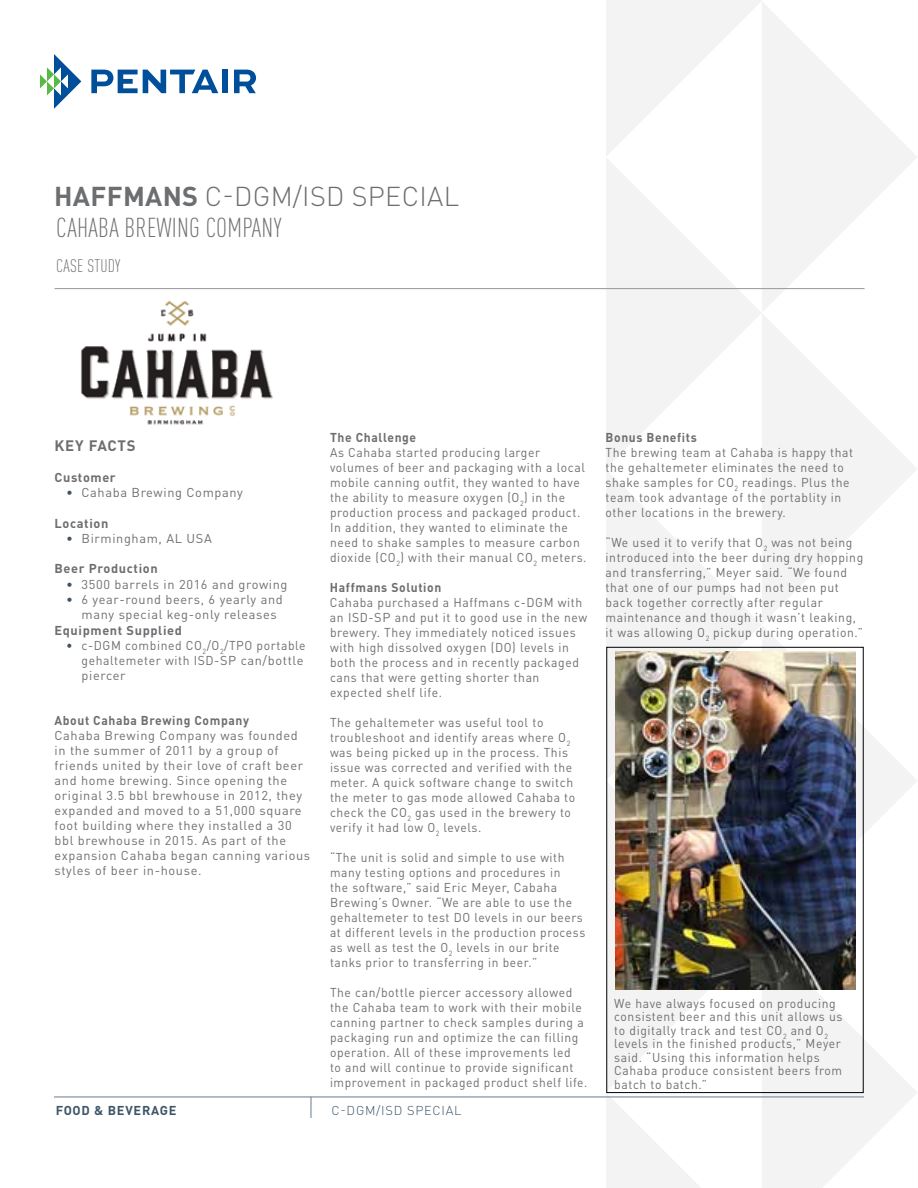
<style>
.page{position:relative;width:918px;height:1188px;background:#fff}
.page>*{position:absolute;margin:0;border:0;box-sizing:border-box;transform-origin:0 0}
.t1{font:300 condensed 27px/31.3px "DIN Pro";letter-spacing:.01em;color:#6d6e71}
.t2{font:300 condensed 18px "DIN Pro";letter-spacing:.01em;color:#6d6e71}
.t3{font:700 15px "DIN Pro";letter-spacing:.045em;color:#6d6e71}
.t4{font:12.75px/15px "DIN Pro";letter-spacing:.05em;color:#6d6e71;scale:.95 1}
.t5{font:12.75px/15px "DIN Pro";letter-spacing:.05em;color:#6d6e71}
.t6{font:12.75px/15px "DIN Pro";letter-spacing:.05em;color:#6d6e71;scale:.94 1}
.t7{font:700 12.75px "DIN Pro";letter-spacing:.05em;color:#6d6e71;scale:.95 1}
.t8{font:700 12.75px "DIN Pro";letter-spacing:.05em;color:#6d6e71}
.t9{font:300 12.75px "DIN Pro";letter-spacing:.06em;color:#3d5567}
.t10{font:700 12.75px "DIN Pro";letter-spacing:.06em;color:#3d5567}
.s1{font-weight:700;font-stretch:normal}
.s2{font-stretch:normal}
.s3{font-weight:700;color:#3d5567}
</style>
<div class="page">
<svg style="left:606px;top:0;width:311px;height:157px"></svg>
<svg style="left:762px;top:0;width:14px;height:1px"></svg>
<svg style="left:606px;top:157px;width:311px;height:312px"></svg>
<svg style="left:606px;top:469px;width:311px;height:312px"></svg>
<svg style="left:608px;top:781px;width:309px;height:407px"></svg>
<svg style="left:606px;top:1093px;width:108px;height:95px"></svg>
<hr style="left:54px;top:1097px;width:810px;height:1px;background:#697b8b">
<svg style="left:40px;top:54px;width:41px;height:55px"></svg>
<svg style="left:91px;top:70px;width:127px;height:23px"></svg>
<div style="left:222px;top:70px;width:6px;height:23px;background:#004f9a"></div>
<svg style="left:234px;top:70px;width:22px;height:23px"></svg>
<svg style="left:311px;top:1097px;width:1px;height:21px"></svg>
<hr style="left:55px;top:288px;width:810px;height:1px;background:#95979a">
<img style="left:615px;top:651px;width:241px;height:339px">
<img style="left:81px;top:300px;width:192px;height:125px">
<div style="left:606px;top:647px;width:258px;height:446px;border:1px solid #000"></div>
<h1 class="t1" style="left:54px;top:179px;width:407px"><span class="s1">HAFFMANS</span> <span class="s2">C-DGM/ISD SPECIAL<br></span>CAHABA BREWING COMPANY</h1>
<h2 class="t2" style="left:56px;top:253px;width:66px">CASE STUDY</h2>
<p class="t3" style="left:55px;top:433px;width:83px">KEY FACTS</p>
<p class="t8" style="left:55px;top:466px;width:63px">Customer</p>
<p class="t5" style="left:67px;top:484px;width:178px"><span class="s3">•</span> Cahaba Brewing Company</p>
<p class="t8" style="left:55px;top:512px;width:55px">Location</p>
<p class="t5" style="left:67px;top:529px;width:147px"><span class="s3">•</span> Birmingham, AL USA</p>
<p class="t8" style="left:55px;top:558px;width:105px">Beer Production</p>
<p class="t5" style="left:67px;top:575px;width:222px"><span class="s3">•</span> 3500 barrels in 2016 and growing</p>
<p class="t5" style="left:82px;top:591px;width:203px;text-indent:-15px"><span class="s3">•</span> 6 year-round beers, 6 yearly and many special keg-only releases</p>
<p class="t8" style="left:55px;top:619px;width:129px">Equipment Supplied</p>
<p class="t4" style="left:82px;top:636px;width:237px;text-indent:-15px"><span class="s3">•</span> c-DGM combined CO<sub>2</sub>/O<sub>2</sub>/TPO portable gehaltemeter with ISD-SP can/bottle piercer</p>
<p class="t7" style="left:55px;top:709px;width:206px">About Cahaba Brewing Company</p>
<p class="t5" style="left:55px;top:726px;width:257px">Cahaba Brewing Company was founded in the summer of 2011 by a group of friends united by their love of craft beer and home brewing. Since opening the original 3.5 bbl brewhouse in 2012, they expanded and moved to a 51,000 square foot building where they installed a 30 bbl brewhouse in 2015. As part of the expansion Cahaba began canning various styles of beer in-house.</p>
<p class="t7" style="left:330px;top:427px;width:92px">The Challenge</p>
<p class="t4" style="left:330px;top:443px;width:272px">As Cahaba started producing larger volumes of beer and packaging with a local mobile canning outfit, they wanted to have the ability to measure oxygen (O<sub>2</sub>) in the production process and packaged product.<br>In addition, they wanted to eliminate the need to shake samples to measure carbon dioxide (CO<sub>2</sub>) with their manual CO<sub>2</sub> meters.</p>
<p class="t7" style="left:330px;top:577px;width:119px">Haffmans Solution</p>
<p class="t4" style="left:330px;top:593px;width:272px">Cahaba purchased a Haffmans c-DGM with an ISD-SP and put it to good use in the new brewery. They immediately noticed issues with high dissolved oxygen (DO) levels in both the process and in recently packaged cans that were getting shorter than expected shelf life.</p>
<p class="t4" style="left:330px;top:713px;width:260px">The gehaltemeter was useful tool to troubleshoot and identify areas where O<sub>2 </sub>was being picked up in the process. This issue was corrected and verified with the meter. A quick software change to switch the meter to gas mode allowed Cahaba to check the CO<sub>2</sub> gas used in the brewery to verify it had low O<sub>2</sub> levels.</p>
<p class="t6" style="left:330px;top:848px;width:273px">“The unit is solid and simple to use with many testing options and procedures in<br>the software,” said Eric Meyer, Cabaha Brewing’s Owner. “We are able to use the gehaltemeter to test DO levels in our beers at different levels in the production process as well as test the O<sub>2</sub> levels in our brite tanks prior to transferring in beer.”</p>
<p class="t4" style="left:330px;top:983px;width:273px">The can/bottle piercer accessory allowed the Cahaba team to work with their mobile canning partner to check samples during a packaging run and optimize the can filling operation. All of these improvements led<br>to and will continue to provide significant improvement in packaged product shelf life.</p>
<p class="t10" style="left:56px;top:1100px;width:122px">FOOD &amp; BEVERAGE</p>
<p class="t9" style="left:332px;top:1100px;width:131px">C-DGM/ISD SPECIAL</p>
<p class="t7" style="left:606px;top:427px;width:97px">Bonus Benefits</p>
<p class="t4" style="left:606px;top:443px;width:262px">The brewing team at Cahaba is happy that the gehaltemeter eliminates the need to shake samples for CO<sub>2</sub> readings. Plus the team took advantage of the portablity in other locations in the brewery.</p>
<p class="t4" style="left:606px;top:533px;width:273px">“We used it to verify that O<sub>2</sub> was not being introduced into the beer during dry hopping and transferring,” Meyer said. “We found that one of our pumps had not been put back together correctly after regular maintenance and though it wasn’t leaking, it was allowing O<sub>2</sub> pickup during operation.”</p>
<p class="t4" style="left:614px;top:995px;width:242px;line-height:13.5px">We have always focused on producing consistent beer and this unit allows us to digitally track and test CO<sub>2</sub> and O<sub>2 </sub>levels in the finished products,” Meyer said. “Using this information helps Cahaba produce consistent beers from batch to batch.”</p>
</div>
